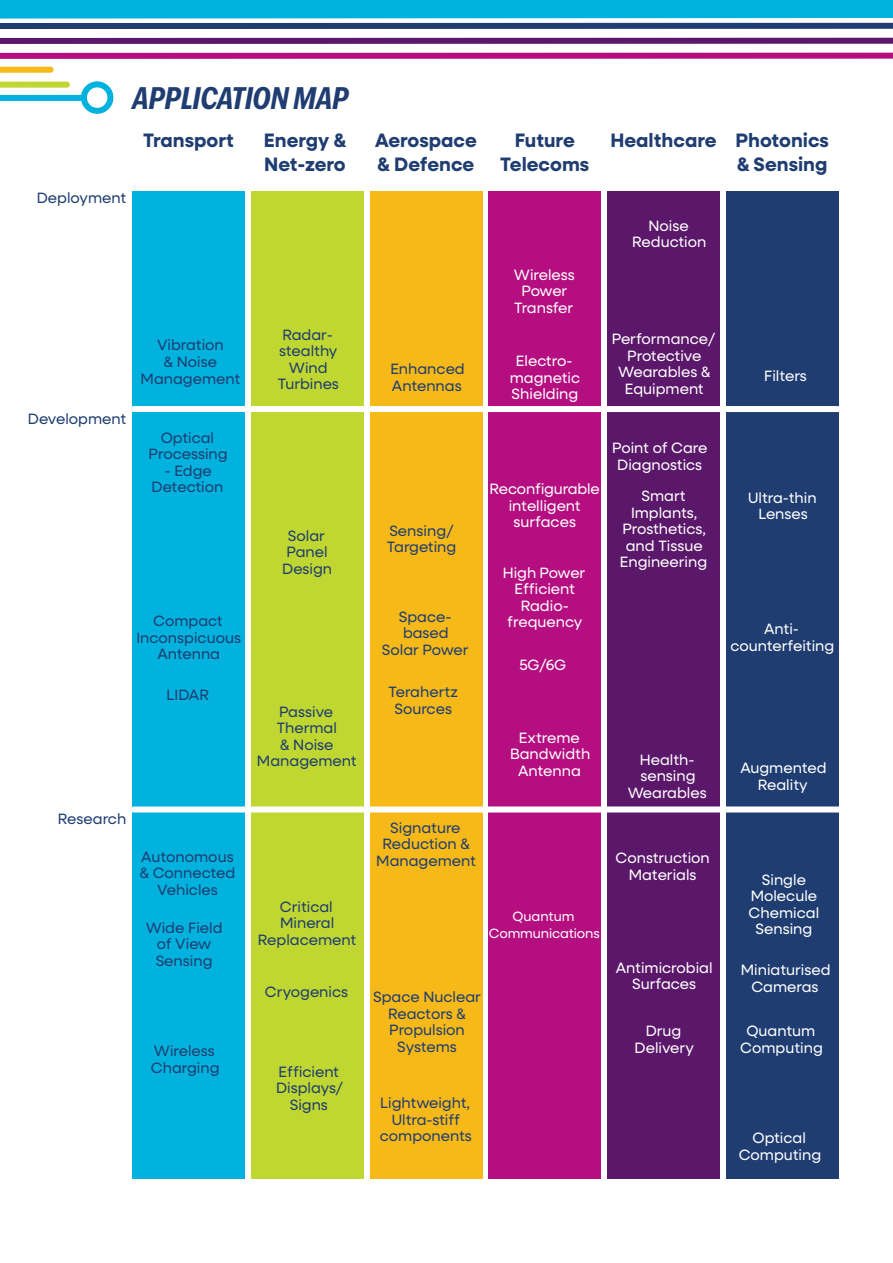
<style>
.page{position:relative;width:893px;height:1263px;background:#fff}
.page>*{position:absolute;margin:0;border:0;box-sizing:border-box;transform-origin:0 0}
.t1{font:100 30px "Ivy Epic Variable";color:#1f3d71}
.t2{font:700 19.5px "Neulis Sans";color:#1f3d71}
.t3{font:15px/16.5px "Neulis Sans";color:#1f3d71;text-align:center}
.t4{font:15px/16.5px "Neulis Sans";color:#fff;text-align:center}
.t5{font:13.5px/16.5px "Neulis Sans";letter-spacing:-.01em;color:#fff;text-align:center}
</style>
<div class="page">
<div style="left:132px;top:191px;width:113px;height:988px;background:#00b2dd"></div>
<div style="left:251px;top:191px;width:113px;height:988px;background:#bfd730"></div>
<div style="left:370px;top:191px;width:112px;height:988px;background:#f7b917"></div>
<div style="left:488px;top:191px;width:113px;height:988px;background:#b40e80"></div>
<div style="left:607px;top:191px;width:113px;height:988px;background:#5b186a"></div>
<div style="left:726px;top:191px;width:113px;height:988px;background:#1f3d71"></div>
<div style="left:134px;top:806px;width:714px;height:6px;background:#fff"></div>
<div style="left:134px;top:406px;width:714px;height:6px;background:#fff"></div>
<div style="left:0;top:0;width:893px;height:25px;background:#00b2dd"></div>
<svg style="left:0;top:18px;width:893px;height:2px"></svg>
<svg style="left:0;top:20px;width:893px;height:94px"></svg>
<div style="left:81px;top:81px;width:32px;height:33px;border:6px solid #00b2dd;border-radius:50%"></div>
<h2 class="t1" style="left:132px;top:78px;width:218px">APPLICATION MAP</h2>
<p class="t2" style="left:143px;top:126px;width:92px">Transport</p>
<p class="t2" style="left:264px;top:126px;width:84px">Energy &amp;</p>
<p class="t2" style="left:375px;top:126px;width:103px">Aerospace</p>
<p class="t2" style="left:515px;top:126px;width:62px">Future</p>
<p class="t2" style="left:610px;top:126px;width:108px">Healthcare</p>
<p class="t2" style="left:735px;top:126px;width:95px">Photonics</p>
<p class="t2" style="left:264px;top:149px;width:83px">Net-zero</p>
<p class="t2" style="left:378px;top:149px;width:98px">&amp; Defence</p>
<p class="t2" style="left:500px;top:149px;width:91px">Telecoms</p>
<p class="t2" style="left:737px;top:149px;width:92px">&amp; Sensing</p>
<p class="t3" style="left:37px;top:189px;width:91px">Deployment</p>
<p class="t3" style="left:28px;top:409px;width:100px">Development</p>
<p class="t3" style="left:58px;top:810px;width:70px">Research</p>
<p class="t3" style="left:141px;top:336px;width:101px">Vibration<br>&amp; Noise<br>Management</p>
<p class="t3" style="left:278px;top:326px;width:63px">Radar&shy;stealthy<br>Wind<br>Turbines</p>
<p class="t3" style="left:149px;top:428px;width:81px">Optical<br>Processing</p>
<p class="t3" style="left:165px;top:461px;width:49px">- Edge</p>
<p class="t4" style="left:514px;top:266px;width:62px">Wireless</p>
<p class="t4" style="left:522px;top:282px;width:47px">Power</p>
<p class="t4" style="left:514px;top:299px;width:61px">Transfer</p>
<p class="t3" style="left:390px;top:360px;width:76px;text-align:left">Enhanced<br>Antennas</p>
<p class="t4" style="left:510px;top:352px;width:72px">Electro&shy;magnetic<br>Shielding</p>
<p class="t3" style="left:152px;top:478px;width:73px">Detection</p>
<p class="t3" style="left:282px;top:526px;width:52px">Solar<br>Panel<br>Design</p>
<p class="t3" style="left:387px;top:522px;width:71px;text-align:left">Sensing/<br>Targeting</p>
<p class="t4" style="left:490px;top:480px;width:112px">Reconfgurable intelligent surfaces</p>
<p class="t4" style="left:503px;top:564px;width:84px">High Power</p>
<p class="t4" style="left:514px;top:580px;width:62px">Effcient</p>
<p class="t3" style="left:136px;top:612px;width:106px">Compact<br>Inconspicuous<br>Antenna</p>
<p class="t3" style="left:382px;top:607px;width:88px">Space&shy;based<br>Solar Power</p>
<p class="t4" style="left:507px;top:597px;width:76px">Radio&shy;frequency</p>
<p class="t4" style="left:519px;top:655px;width:49px">5G/6G</p>
<p class="t3" style="left:167px;top:686px;width:44px">LIDAR</p>
<p class="t3" style="left:388px;top:683px;width:71px">Terahertz</p>
<p class="t3" style="left:279px;top:702px;width:55px">Passive</p>
<p class="t3" style="left:394px;top:700px;width:59px">Sources</p>
<p class="t3" style="left:257px;top:719px;width:101px">Thermal<br>&amp; Noise<br>Management</p>
<p class="t4" style="left:510px;top:728px;width:82px">Extreme<br>Bandwidth<br>Antenna</p>
<p class="t3" style="left:140px;top:847px;width:97px">Autonomous &amp; Connected<br>Vehicles</p>
<p class="t3" style="left:146px;top:918px;width:78px">Wide Field of View</p>
<p class="t3" style="left:258px;top:897px;width:100px">Critical<br>Mineral<br>Replacement</p>
<p class="t3" style="left:390px;top:819px;width:72px">Signature</p>
<p class="t3" style="left:376px;top:835px;width:101px">Reduction &amp;<br>Management</p>
<p class="t5" style="left:489px;top:908px;width:112px">Quantum<br>Communications</p>
<p class="t4" style="left:648px;top:216px;width:42px">Noise</p>
<p class="t4" style="left:632px;top:233px;width:76px">Reduction</p>
<p class="t4" style="left:612px;top:330px;width:105px">Performance/<br>Protective<br>Wearables &amp;<br>Equipment</p>
<p class="t4" style="left:612px;top:439px;width:97px">Point of Care<br>Diagnostics</p>
<p class="t4" style="left:764px;top:367px;width:44px">Filters</p>
<p class="t4" style="left:620px;top:487px;width:89px">Smart<br>Implants,<br>Prosthetics, and Tissue<br>Engineering</p>
<p class="t4" style="left:748px;top:489px;width:70px">Ultra-thin<br>Lenses</p>
<p class="t4" style="left:730px;top:620px;width:105px">Anti&shy;counterfeiting</p>
<p class="t4" style="left:628px;top:751px;width:81px">Health&shy;sensing<br>Wearables</p>
<p class="t4" style="left:740px;top:759px;width:88px">Augmented<br>Reality</p>
<p class="t4" style="left:615px;top:849px;width:96px">Construction<br>Materials</p>
<p class="t4" style="left:749px;top:871px;width:72px">Single<br>Molecule<br>Chemical<br>Sensing</p>
<p class="t3" style="left:156px;top:951px;width:58px">Sensing</p>
<p class="t4" style="left:616px;top:959px;width:98px">Antimicrobial</p>
<p class="t4" style="left:741px;top:961px;width:91px">Miniaturised</p>
<p class="t3" style="left:265px;top:983px;width:85px">Cryogenics</p>
<p class="t3" style="left:373px;top:988px;width:109px">Space Nuclear</p>
<p class="t4" style="left:632px;top:975px;width:66px">Surfaces</p>
<p class="t4" style="left:751px;top:977px;width:69px">Cameras</p>
<p class="t3" style="left:154px;top:1042px;width:62px">Wireless</p>
<p class="t3" style="left:151px;top:1058px;width:70px">Charging</p>
<p class="t3" style="left:279px;top:1062px;width:62px">Effcient</p>
<p class="t3" style="left:276px;top:1079px;width:69px">Displays/<br>Signs</p>
<p class="t3" style="left:388px;top:1004px;width:79px">Reactors &amp;</p>
<p class="t3" style="left:389px;top:1021px;width:77px">Propulsion<br>Systems</p>
<p class="t4" style="left:635px;top:1022px;width:61px">Drug<br>Delivery</p>
<p class="t4" style="left:740px;top:1022px;width:84px">Quantum<br>Computing</p>
<p class="t3" style="left:380px;top:1094px;width:91px">Lightweight,<br>Ultra-stiff</p>
<p class="t3" style="left:380px;top:1127px;width:94px">components</p>
<p class="t4" style="left:752px;top:1129px;width:55px">Optical</p>
<p class="t4" style="left:739px;top:1145px;width:84px">Computing</p>
</div>
